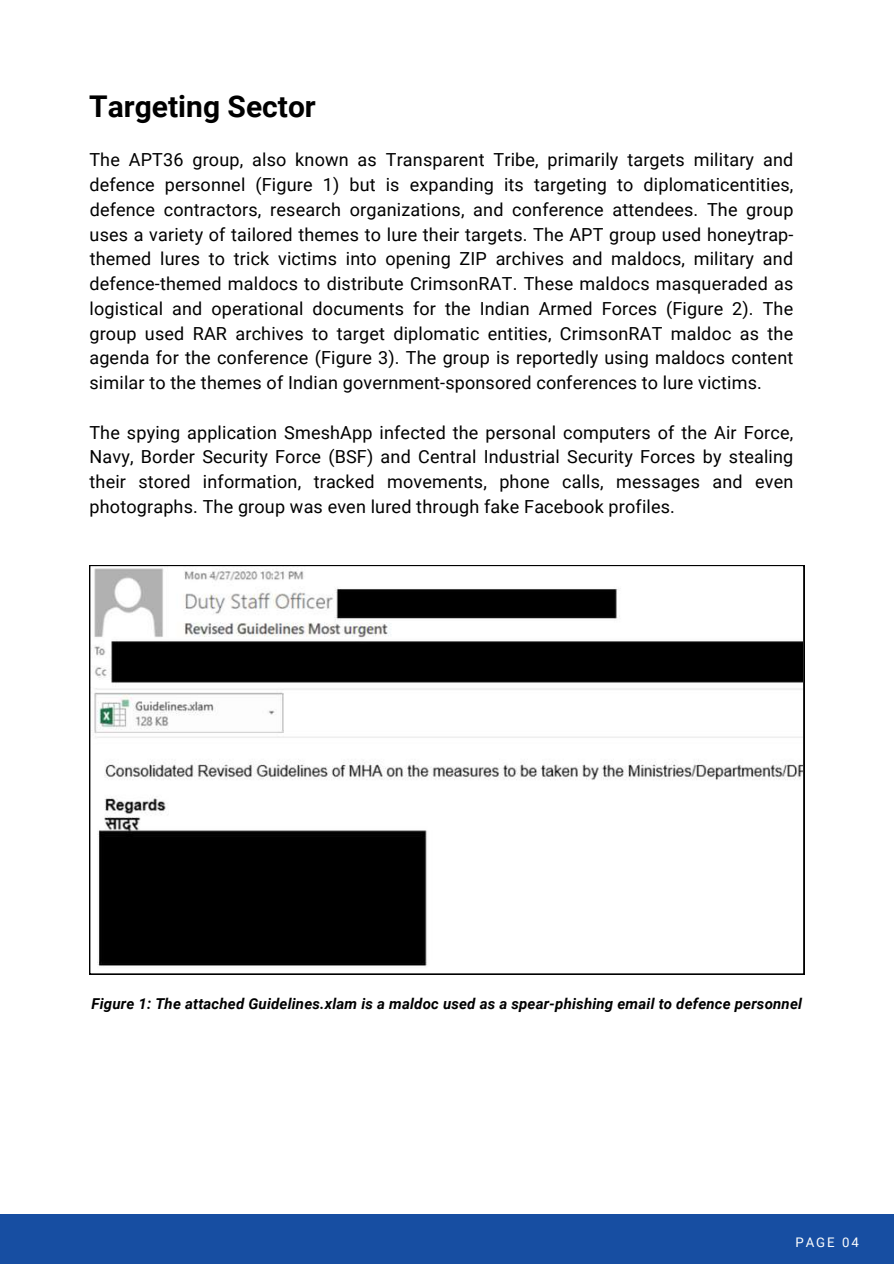
<style>
.page{position:relative;width:894px;height:1264px;background:#fff}
.page>*{position:absolute;margin:0;border:0;box-sizing:border-box;transform-origin:0 0}
.t1{font:700 30px "Roboto";color:#000}
.t2{font:18px/24.8px "Roboto";letter-spacing:.01em;color:#000;text-align:justify}
.t3{font:italic 700 15px "Roboto";letter-spacing:.015em;color:#000}
.t4{font:13.2px "Roboto";letter-spacing:.15em;color:#fff}
</style>
<div class="page">
<div style="left:0;top:1213px;width:893px;height:50px;background:#174ea2"></div>
<svg style="left:89px;top:565px;width:715px;height:409px"></svg>
<h1 class="t1" style="left:89px;top:85px;width:228px">Targeting Sector</h1>
<p class="t2" style="left:89px;top:147px;width:705px">The APT36 group, also known as Transparent Tribe, primarily targets military and defence personnel (Figure 1) but is expanding its targeting to diplomaticentities, defence contractors, research organizations, and conference attendees. The group uses a variety of tailored themes to lure their targets. The APT group used honeytrap&shy;themed lures to trick victims into opening ZIP archives and maldocs, military and defence-themed maldocs to distribute CrimsonRAT. These maldocs masqueraded as logistical and operational documents for the Indian Armed Forces (Figure 2). The group used RAR archives to target diplomatic entities, CrimsonRAT maldoc as the agenda for the conference (Figure 3). The group is reportedly using maldocs content similar to the themes of Indian government-sponsored conferences to lure victims.</p>
<p class="t2" style="left:89px;top:419px;width:705px">The spying application SmeshApp infected the personal computers of the Air Force, Navy, Border Security Force (BSF) and Central Industrial Security Forces by stealing their stored information, tracked movements, phone calls, messages and even photographs. The group was even lured through fake Facebook profiles.</p>
<p class="t3" style="left:91px;top:992px;width:712px">Figure 1: The attached Guidelines.xlam is a maldoc used as a spear-phishing email to defence personnel</p>
<p class="t4" style="left:795px;top:1232px;width:65px">PAGE 04</p>
</div>
